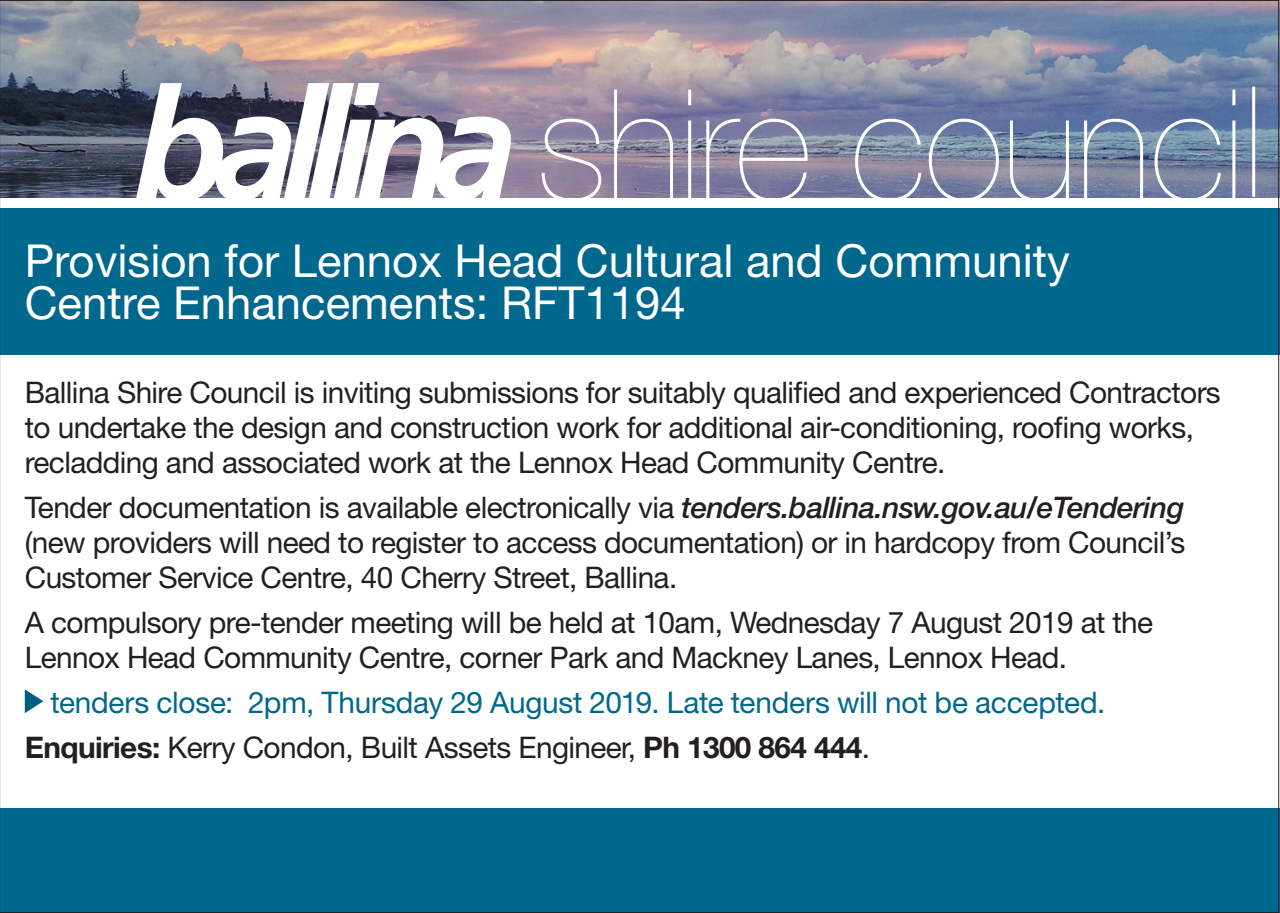
<style>
.page{position:relative;width:1280px;height:913px;background:#fff}
.page>*{position:absolute;margin:0;border:0;box-sizing:border-box;transform-origin:0 0}
.t1{font:45.5px/42px "Helvetica Neue LT Std";color:#fff}
.t2{font:29.75px/35px "Helvetica Neue LT Std";letter-spacing:-.02em;color:#231f20}
.t3{font:29.75px "Helvetica Neue LT Std";letter-spacing:-.01em;color:#00678d}
.s1{font-weight:500;font-style:italic}
.s2{font-weight:700}
</style>
<div class="page">
<img style="left:2px;top:2px;width:1275px;height:196px">
<div style="left:0;top:209px;width:1280px;height:146px;background:#00678d"></div>
<div style="left:0;top:809px;width:1279px;height:104px;background:#00678d"></div>
<svg style="left:136px;top:83px;width:377px;height:115px"></svg>
<svg style="left:542px;top:119px;width:59px;height:79px;background:#a196ac"></svg>
<svg style="left:614px;top:90px;width:59px;height:108px;background:#958da8"></svg>
<hr style="left:688px;top:90px;width:3px;height:15px;background:#fff">
<hr style="left:688px;top:121px;width:3px;height:79px;background:#fff">
<svg style="left:706px;top:118px;width:102px;height:80px;background:#9593ad"></svg>
<svg style="left:855px;top:119px;width:66px;height:79px;background:#8b91aa"></svg>
<svg style="left:929px;top:119px;width:70px;height:79px;background:#8993ac"></svg>
<svg style="left:1010px;top:121px;width:59px;height:77px;background:#8491aa"></svg>
<svg style="left:1084px;top:119px;width:59px;height:79px;background:#8493ad"></svg>
<svg style="left:1154px;top:119px;width:67px;height:79px;background:#7d8fab"></svg>
<hr style="left:1232px;top:90px;width:3px;height:15px;background:#fff">
<hr style="left:1232px;top:121px;width:3px;height:79px;background:#fff">
<svg style="left:1252px;top:87px;width:3px;height:110px"></svg>
<svg style="left:25px;top:689px;width:18px;height:24px"></svg>
<p class="t1" style="left:25px;top:239px;width:1047px">Provision for Lennox Head Cultural and Community<br>Centre Enhancements: RFT1194</p>
<p class="t2" style="left:25px;top:375px;width:1197px">Ballina Shire Council is inviting submissions for suitably qualified and experienced Contractors to undertake the design and construction work for additional air-conditioning, roofing works, recladding and associated work at the Lennox Head Community Centre.</p>
<p class="t2" style="left:25px;top:490px;width:1162px;text-align:justify">Tender documentation is available electronically via <span class="s1">tenders.ballina.nsw.gov.au/eTendering </span>(new providers will need to register to access documentation) or in hardcopy from Council’s Customer Service Centre, 40 Cherry Street, Ballina.</p>
<p class="t2" style="left:25px;top:605px;width:1130px">A compulsory pre-tender meeting will be held at 10am, Wednesday 7 August 2019 at the<br>Lennox Head Community Centre, corner Park and Mackney Lanes, Lennox Head.</p>
<p class="t3" style="left:50px;top:685px;width:1056px">tenders close: 2pm, Thursday 29 August 2019. Late tenders will not be accepted.</p>
<p class="t2" style="left:25px;top:729px;width:847px"><span class="s2">Enquiries:</span> Kerry Condon, Built Assets Engineer, <span class="s2">Ph 1300 864 444</span>.</p>
</div>
